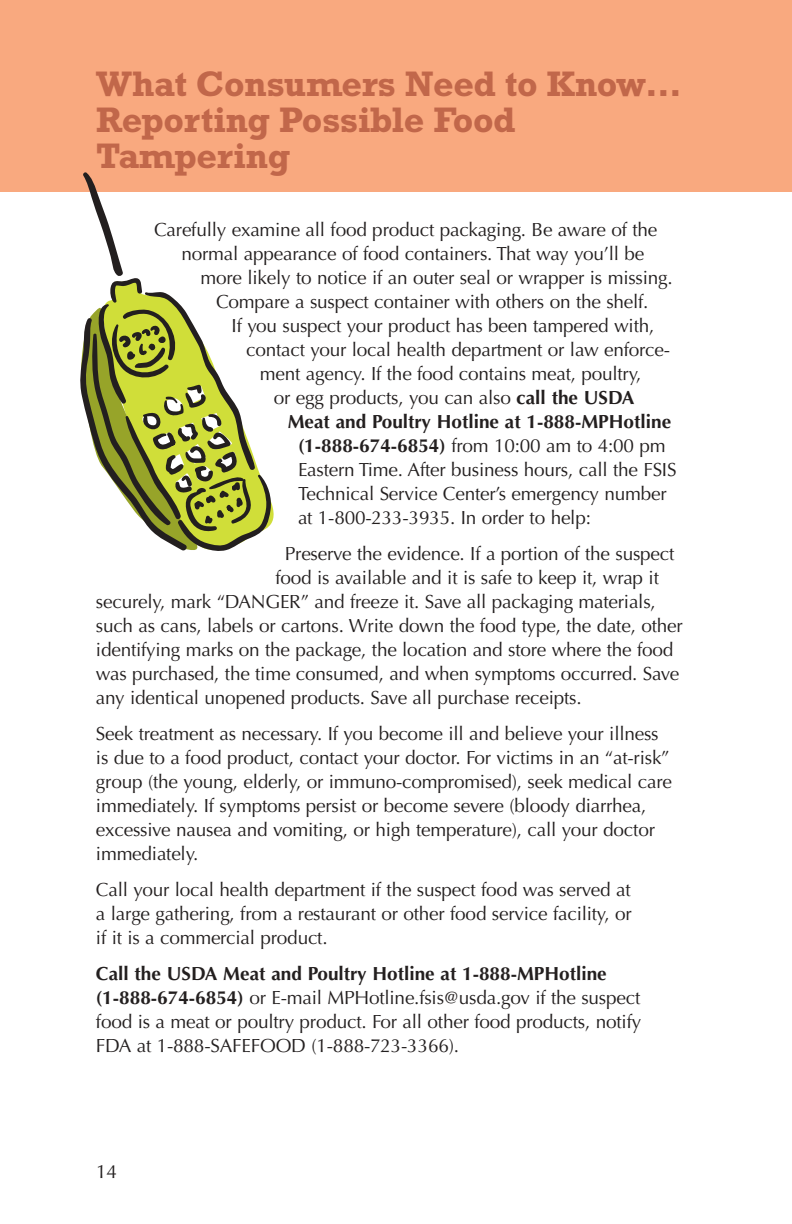
<style>
.page{position:relative;width:792px;height:1224px;background:#fff}
.page>*{position:absolute;margin:0;border:0;box-sizing:border-box;transform-origin:0 0}
.t1{font:700 36px/36px "Rockwell";letter-spacing:-.01em;color:#c1674a}
.t2{font:19px/24px "Optima";letter-spacing:-.01em;color:#231f1f}
.t3{font:700 19px "Optima";color:#231f1f}
.s1{font-weight:700}
</style>
<div class="page">
<svg style="left:0;top:0;width:792px;height:551px"></svg>
<h1 class="t1" style="left:96px;top:70px;width:587px">What Consumers Need to Know…<br>Reporting Possible Food<br>Tampering</h1>
<p class="t2" style="left:154px;top:220px;width:505px">Carefully examine all food product packaging. Be aware of the</p>
<p class="t2" style="left:181px;top:244px;width:465px">normal appearance of food containers. That way you’ll be</p>
<p class="t2" style="left:200px;top:268px;width:474px">more likely to notice if an outer seal or wrapper is missing.</p>
<p class="t2" style="left:216px;top:292px;width:434px">Compare a suspect container with others on the shelf.</p>
<p class="t2" style="left:232px;top:316px;width:424px">If you suspect your product has been tampered with,</p>
<p class="t2" style="left:246px;top:340px;width:425px">contact your local health department or law enforce-</p>
<p class="t2" style="left:260px;top:364px;width:383px">ment agency. If the food contains meat, poultry,</p>
<p class="t2" style="left:274px;top:388px;width:362px">or egg products, you can also <span class="s1">call the USDA</span></p>
<p class="t3" style="left:288px;top:414px;width:385px">Meat and Poultry Hotline at 1-888-MPHotline</p>
<p class="t2" style="left:298px;top:436px;width:369px"><span class="s1">(1-888-674-6854)</span> from 10:00 am to 4:00 pm</p>
<p class="t2" style="left:298px;top:460px;width:380px">Eastern Time. After business hours, call the FSIS</p>
<p class="t2" style="left:298px;top:484px;width:370px">Technical Service Center’s emergency number</p>
<p class="t2" style="left:298px;top:508px;width:295px">at 1-800-233-3935. In order to help:</p>
<p class="t2" style="left:285px;top:544px;width:391px">Preserve the evidence. If a portion of the suspect</p>
<p class="t2" style="left:276px;top:568px;width:385px">food is available and it is safe to keep it, wrap it</p>
<p class="t2" style="left:96px;top:592px;width:561px">securely, mark “DANGER” and freeze it. Save all packaging materials,</p>
<p class="t2" style="left:96px;top:616px;width:588px">such as cans, labels or cartons. Write down the food type, the date, other</p>
<p class="t2" style="left:96px;top:640px;width:579px">identifying marks on the package, the location and store where the food</p>
<p class="t2" style="left:96px;top:664px;width:585px">was purchased, the time consumed, and when symptoms occurred. Save</p>
<p class="t2" style="left:96px;top:688px;width:487px">any identical unopened products. Save all purchase receipts.</p>
<p class="t2" style="left:96px;top:724px;width:577px">Seek treatment as necessary. If you become ill and believe your illness is due to a food product, contact your doctor. For victims in an “at-risk” group (the young, elderly, or immuno-compromised), seek medical care immediately. If symptoms persist or become severe (bloody diarrhea, excessive nausea and vomiting, or high temperature), call your doctor immediately.</p>
<p class="t2" style="left:96px;top:880px;width:537px;text-align:justify">Call your local health department if the suspect food was served at a large gathering, from a restaurant or other food service facility, or if it is a commercial product.</p>
<p class="t2" style="left:96px;top:964px;width:547px"><span class="s1">Call the USDA Meat and Poultry Hotline at 1-888-MPHotline (1-888-674-6854)</span> or E-mail MPHotline.fsis@usda.gov if the suspect food is a meat or poultry product. For all other food products, notify FDA at 1-888-SAFEFOOD (1-888-723-3366).</p>
<p class="t2" style="left:96px;top:1162px;width:22px">14</p>
</div>
